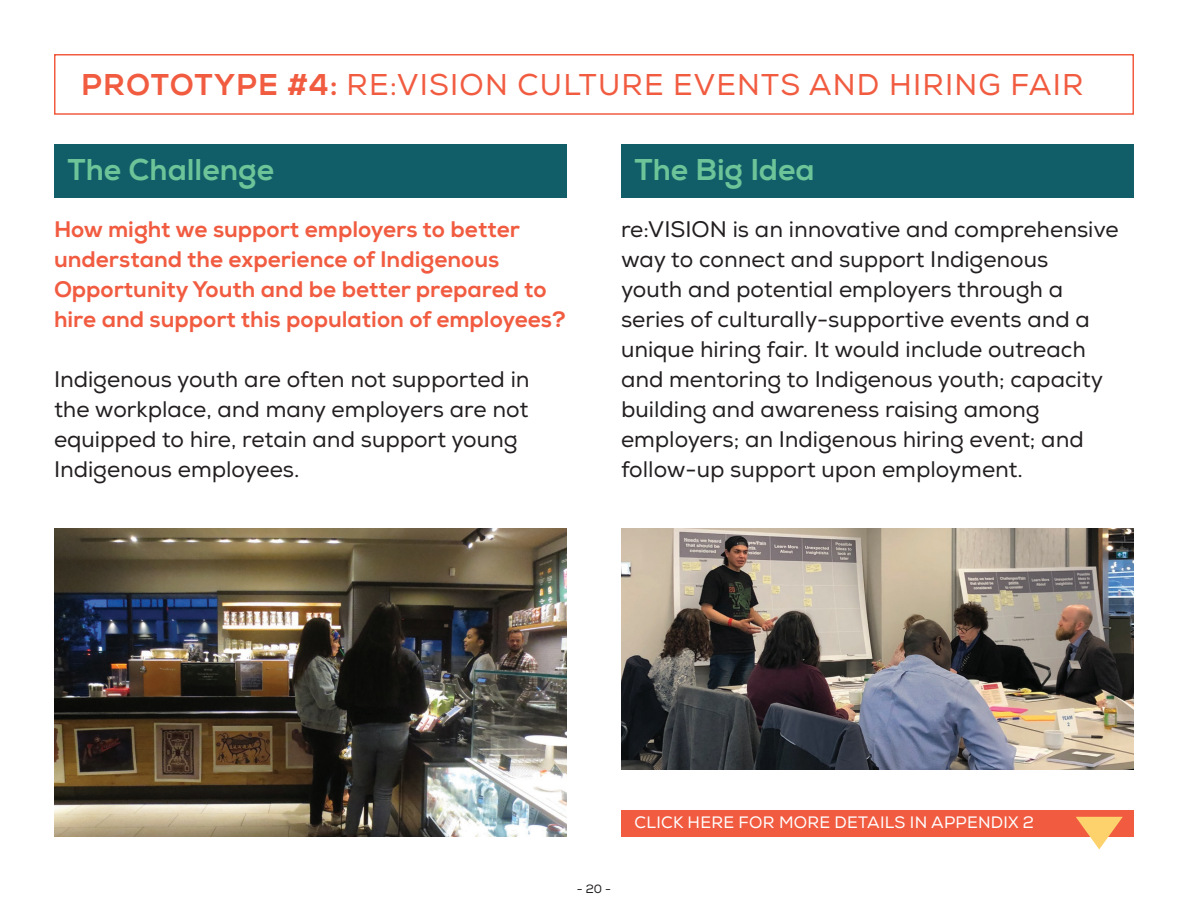
<style>
.page{position:relative;width:1188px;height:918px;background:#fff}
.page>*{position:absolute;margin:0;border:0;box-sizing:border-box;transform-origin:0 0}
.t1{font:30px "Nexa";letter-spacing:.04em;color:#f15c41}
.t2{font:30px "Nexa X Bold";color:#6cc498}
.t3{font:22.5px/30px "Nexa";color:#231f20}
.t4{font:22.5px/30px "Nexa X Bold";color:#f15c41}
.t5{font:16.5px "Nexa";letter-spacing:.015em;color:#fff}
.t6{font:12px "Nexa";color:#231f20}
.s1{font-family:"Nexa X Bold"}
</style>
<div class="page">
<div style="left:621px;top:144px;width:513px;height:54px;background:#125e68"></div>
<div style="left:54px;top:144px;width:513px;height:54px;background:#125e68"></div>
<div style="left:54px;top:54px;width:1080px;height:61px;border:2px solid #f15c41"></div>
<div style="left:621px;top:810px;width:513px;height:27px;background:#f15c41"></div>
<svg style="left:1076px;top:817px;width:47px;height:32px"></svg>
<img style="left:54px;top:528px;width:513px;height:309px">
<img style="left:621px;top:528px;width:513px;height:242px">
<h1 class="t1" style="left:81px;top:67px;width:1004px"><span class="s1">PROTOTYPE #4:</span> RE:VISION CULTURE EVENTS AND HIRING FAIR</h1>
<h1 class="t2" style="left:68px;top:151px;width:208px">The Challenge</h1>
<p class="t4" style="left:54px;top:214px;width:513px">How might we support employers to better understand the experience of Indigenous Opportunity Youth and be better prepared to hire and support this population of employees?</p>
<p class="t3" style="left:54px;top:364px;width:477px">Indigenous youth are often not supported in the workplace, and many employers are not equipped to hire, retain and support young Indigenous employees.</p>
<h1 class="t2" style="left:634px;top:151px;width:182px">The Big Idea</h1>
<p class="t3" style="left:621px;top:214px;width:499px">re:VISION is an innovative and comprehensive way to connect and support Indigenous<br>youth and potential employers through a series of culturally-supportive events and a unique hiring fair. It would include outreach and mentoring to Indigenous youth; capacity building and awareness raising among employers; an Indigenous hiring event; and follow-up support upon employment.</p>
<p class="t6" style="left:577px;top:882px;width:36px">- 20 -</p>
<p class="t5" style="left:635px;top:813px;width:401px">CLICK HERE FOR MORE DETAILS IN APPENDIX 2</p>
</div>
